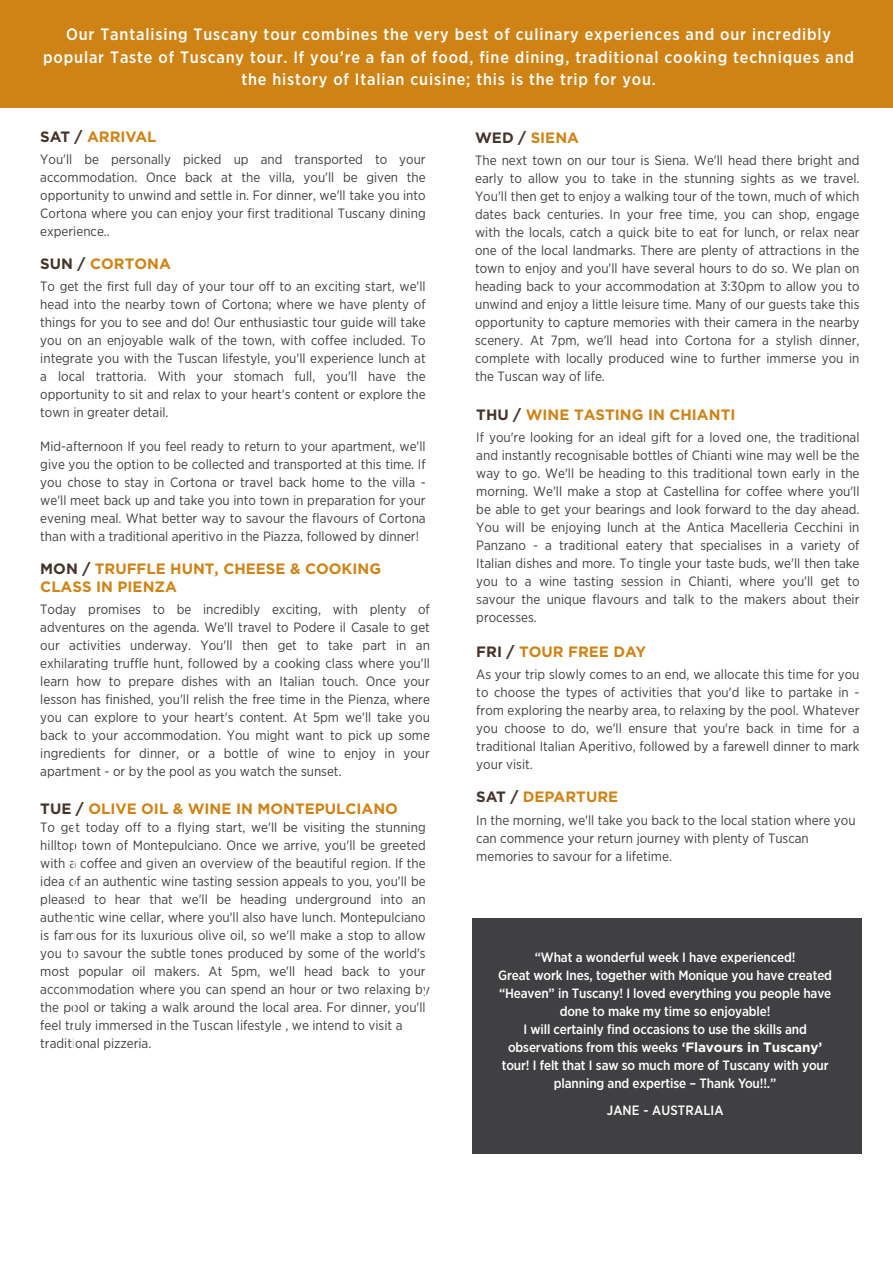
<style>
.page{position:relative;width:893px;height:1263px;background:#fff}
.page>*{position:absolute;margin:0;border:0;box-sizing:border-box;transform-origin:0 0}
.t1{font:500 16.5px/22.5px "Gotham Narrow";letter-spacing:.05em;color:#fff;text-align:center}
.t2{font:700 15px/18px "Gotham";color:#cf8315}
.t3{font:13.5px/18px "Gotham Narrow";color:#404042;text-align:justify}
.t4{font:500 13.5px/18px "Gotham Narrow";letter-spacing:-.01em;color:#fff;text-align:center}
.t5{font:500 13.5px "Gotham Narrow";letter-spacing:.01em;color:#fff}
.s1{color:#46342b}
.s2{font-family:"Gotham";font-weight:700}
</style>
<div class="page">
<div style="left:0;top:0;width:893px;height:108px;background:#cf8315"></div>
<div style="left:472px;top:918px;width:389px;height:236px;background:#404042"></div>
<p class="t1" style="left:43px;top:23px;width:812px">Our Tantalising Tuscany tour combines the very best of culinary experiences and our incredibly popular Taste of Tuscany tour. If you’re a fan of food, fine dining, traditional cooking techniques and the history of Italian cuisine; this is the trip for you.</p>
<p class="t2" style="left:40px;top:128px;width:118px"><span class="s1">SAT /</span> ARRIVAL</p>
<p class="t3" style="left:40px;top:150px;width:387px">You'll be personally picked up and transported to your accommodation. Once back at the villa, you'll be given the opportunity to unwind and settle in. For dinner, we'll take you into Cortona where you can enjoy your first traditional Tuscany dining experience..</p>
<p class="t2" style="left:40px;top:255px;width:132px"><span class="s1">SUN /</span> CORTONA</p>
<p class="t3" style="left:40px;top:277px;width:387px">To get the first full day of your tour off to an exciting start, we'll head into the nearby town of Cortona; where we have plenty of things for you to see and do! Our enthusiastic tour guide will take you on an enjoyable walk of the town, with coffee included. To integrate you with the Tuscan lifestyle, you'll experience lunch at a local trattoria. With your stomach full, you'll have the opportunity to sit and relax to your heart's content or explore the town in greater detail.</p>
<p class="t3" style="left:40px;top:437px;width:387px">Mid-afternoon If you feel ready to return to your apartment, we'll give you the option to be collected and transported at this time. If you chose to stay in Cortona or travel back home to the villa - we'll meet back up and take you into town in preparation for your evening meal. What better way to savour the flavours of Cortona than with a traditional aperitivo in the Piazza, followed by dinner!</p>
<p class="t2" style="left:40px;top:560px;width:342px"><span class="s1">MON /</span> TRUFFLE HUNT, CHEESE &amp; COOKING<br>CLASS IN PIENZA</p>
<p class="t3" style="left:40px;top:600px;width:391px">Today promises to be incredibly exciting, with plenty of adventures on the agenda. We'll travel to Podere il Casale to get our activities underway. You'll then get to take part in an exhilarating truffle hunt, followed by a cooking class where you'll learn how to prepare dishes with an Italian touch. Once your lesson has finished, you'll relish the free time in the Pienza, where you can explore to your heart's content. At 5pm we'll take you back to your accommodation. You might want to pick up some ingredients for dinner, or a bottle of wine to enjoy in your apartment - or by the pool as you watch the sunset.</p>
<p class="t2" style="left:40px;top:799px;width:359px"><span class="s1">TUE /</span> OLIVE OIL &amp; WINE IN MONTEPULCIANO</p>
<p class="t3" style="left:40px;top:818px;width:391px;text-align:left">To get today off to a flying start, we'll be visiting the stunning hilltop town of Montepulciano. Once we arrive, you'll be greeted with a coffee and given an overview of the beautiful region. If the idea of an authentic wine tasting session appeals to you, you'll be pleased to hear that we'll be heading underground into an authentic wine cellar, where you'll also have lunch. Montepulciano is famous for its luxurious olive oil, so we'll make a stop to allow you to savour the subtle tones produced by some of the world's most popular oil makers. At 5pm, we'll head back to your accommodation where you can spend an hour or two relaxing by the pool or taking a walk around the local area. For dinner, you'll feel truly immersed in the Tuscan lifestyle , we intend to visit a traditional pizzeria.</p>
<p class="t2" style="left:475px;top:128px;width:105px"><span class="s1">WED /</span> SIENA</p>
<p class="t3" style="left:475px;top:151px;width:386px">The next town on our tour is Siena. We'll head there bright and early to allow you to take in the stunning sights as we travel.<br>You'll then get to enjoy a walking tour of the town, much of which dates back centuries. In your free time, you can shop, engage with the locals, catch a quick bite to eat for lunch, or relax near one of the local landmarks. There are plenty of attractions in the town to enjoy and you'll have several hours to do so. We plan on heading back to your accommodation at 3:30pm to allow you to unwind and enjoy a little leisure time. Many of our guests take this opportunity to capture memories with their camera in the nearby scenery. At 7pm, we'll head into Cortona for a stylish dinner, complete with locally produced wine to further immerse you in the Tuscan way of life.</p>
<p class="t2" style="left:476px;top:405px;width:261px"><span class="s1">THU /</span> WINE TASTING IN CHIANTI</p>
<p class="t3" style="left:476px;top:428px;width:385px">If you're looking for an ideal gift for a loved one, the traditional and instantly recognisable bottles of Chianti wine may well be the way to go. We'll be heading to this traditional town early in the morning. We'll make a stop at Castellina for coffee where you'll be able to get your bearings and look forward to the day ahead.<br>You will be enjoying lunch at the Antica Macelleria Cecchini in Panzano - a traditional eatery that specialises in a variety of Italian dishes and more. To tingle your taste buds, we'll then take you to a wine tasting session in Chianti, where you'll get to savour the unique flavours and talk to the makers about their processes.</p>
<p class="t2" style="left:476px;top:643px;width:171px"><span class="s1">FRI /</span> TOUR FREE DAY</p>
<p class="t3" style="left:476px;top:665px;width:385px">As your trip slowly comes to an end, we allocate this time for you to choose the types of activities that you'd like to partake in - from exploring the nearby area, to relaxing by the pool. Whatever you choose to do, we'll ensure that you're back in time for a traditional Italian Aperitivo, followed by a farewell dinner to mark your visit.</p>
<p class="t2" style="left:476px;top:789px;width:143px"><span class="s1">SAT /</span> DEPARTURE</p>
<p class="t3" style="left:476px;top:810px;width:381px;text-align:left">In the morning, we'll take you back to the local station where you can commence your return journey with plenty of Tuscan memories to savour for a lifetime.</p>
<p class="t4" style="left:498px;top:949px;width:335px">“What a wonderful week I have experienced!<br>Great work Ines, together with Monique you have created “Heaven” in Tuscany! I loved everything you people have done to make my time so enjoyable!<br>I will certainly find occasions to use the skills and observations from this weeks <span class="s2">‘Flavours in Tuscany’ </span>tour! I felt that I saw so much more of Tuscany with your planning and expertise – Thank You!!.”</p>
<p class="t5" style="left:607px;top:1104px;width:118px">JANE - AUSTRALIA</p>
</div>
